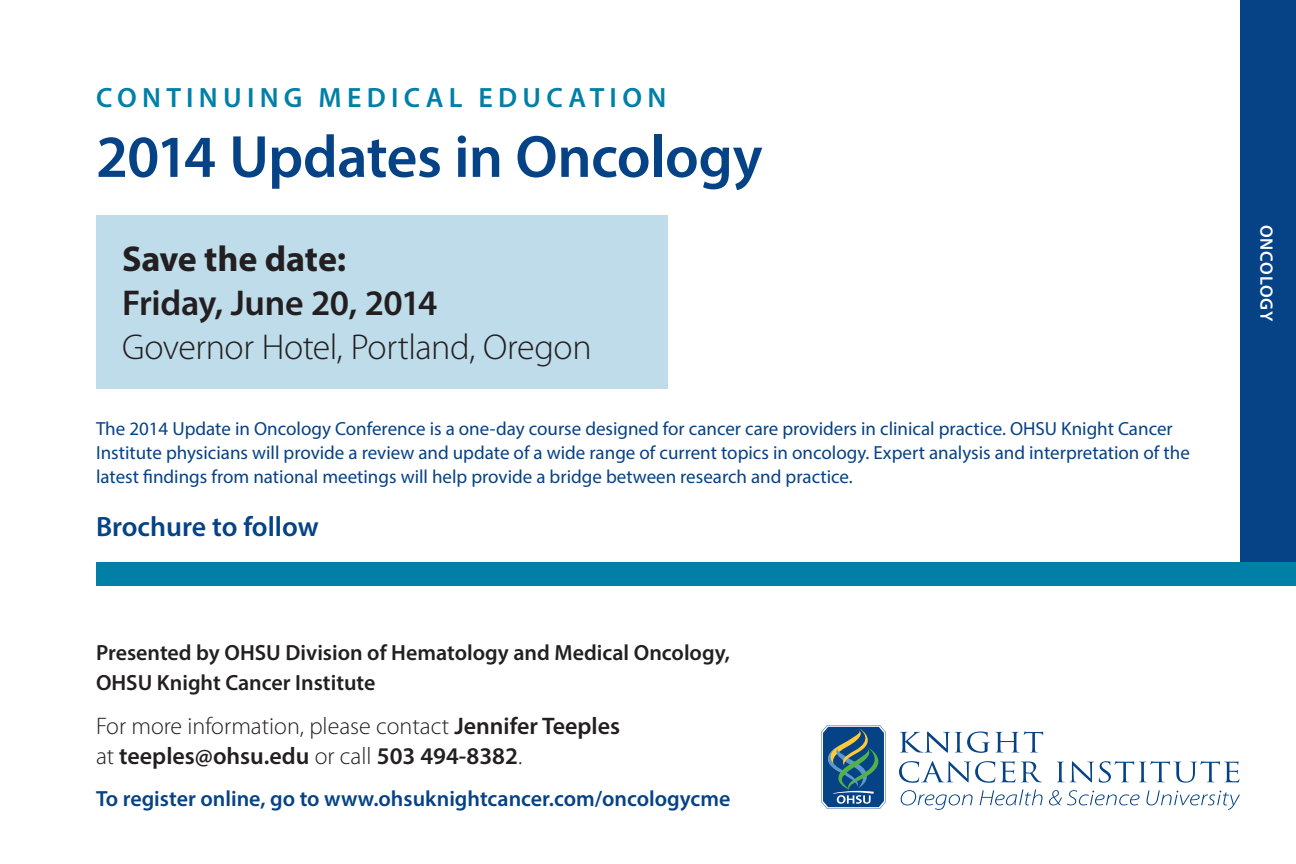
<style>
.page{position:relative;width:1296px;height:864px;background:#fff}
.page>*{position:absolute;margin:0;border:0;box-sizing:border-box;transform-origin:0 0}
.t1{font:600 60px "Myriad Pro";letter-spacing:-.01em;color:#054286}
.t2{font:300 36px "Myriad Pro";letter-spacing:-.01em;color:#231f20}
.t3{font:600 36px "Myriad Pro";letter-spacing:-.01em;color:#231f20}
.t4{font:700 36px "Myriad Pro";letter-spacing:-.005em;color:#231f20}
.t5{font:600 28px "Myriad Pro";letter-spacing:.19em;color:#0080a7}
.t6{font:600 28px "Myriad Pro";color:#054286}
.t7{font:600 24px/30px "Myriad Pro";color:#231f20}
.t8{font:600 22px/30px "Myriad Pro";color:#231f20}
.t9{font:600 22px "Myriad Pro";color:#054286}
.t10{font:19px/24px "Myriad Pro";color:#054286}
.t11{font:600 18px "Myriad Pro";letter-spacing:.045em;color:#fff}
.s1{font-weight:300}
</style>
<div class="page">
<div style="left:1240px;top:0;width:56px;height:574px;background:#054286"></div>
<div style="left:96px;top:215px;width:571px;height:174px;background:#bedce9"></div>
<div style="left:96px;top:562px;width:1200px;height:24px;background:#0080a7"></div>
<svg style="left:1021px;top:762px;width:21px;height:20px"></svg>
<svg style="left:899px;top:761px;width:116px;height:22px"></svg>
<svg style="left:900px;top:731px;width:143px;height:22px"></svg>
<svg style="left:1057px;top:761px;width:182px;height:22px"></svg>
<svg style="left:901px;top:790px;width:72px;height:20px"></svg>
<svg style="left:980px;top:790px;width:63px;height:15px"></svg>
<svg style="left:1049px;top:790px;width:91px;height:15px"></svg>
<svg style="left:1146px;top:790px;width:94px;height:20px"></svg>
<svg style="left:821px;top:725px;width:65px;height:84px;background:#3c6d90"></svg>
<h3 class="t5" style="left:96px;top:80px;width:572px">CONTINUING MEDICAL EDUCATION</h3>
<h1 class="t1" style="left:96px;top:119px;width:668px">2014 Updates in Oncology</h1>
<h2 class="t4" style="left:122px;top:236px;width:226px">Save the date:</h2>
<h2 class="t3" style="left:122px;top:280px;width:317px">Friday, June 20, 2014</h2>
<h2 class="t2" style="left:122px;top:328px;width:471px">Governor Hotel, Portland, Oregon</h2>
<p class="t10" style="left:96px;top:416px;width:1095px">The 2014 Update in Oncology Conference is a one-day course designed for cancer care providers in clinical practice. OHSU Knight Cancer<br>Institute physicians will provide a review and update of a wide range of current topics in oncology. Expert analysis and interpretation of the latest findings from national meetings will help provide a bridge between research and practice.</p>
<h3 class="t6" style="left:96px;top:509px;width:224px">Brochure to follow</h3>
<p class="t8" style="left:96px;top:637px;width:635px">Presented by OHSU Division of Hematology and Medical Oncology,<br>OHSU Knight Cancer Institute</p>
<p class="t7" style="left:96px;top:710px;width:526px"><span class="s1">For more information, please contact</span> Jennifer Teeples <span class="s1">at</span> teeples@ohsu.edu <span class="s1">or call</span> 503 494-8382<span class="s1">.</span></p>
<p class="t9" style="left:96px;top:785px;width:636px">To register online, go to www.ohsuknightcancer.com/oncologycme</p>
<p class="t11" style="left:1278px;top:225px;width:98px;rotate:90deg">ONCOLOGY</p>
</div>
